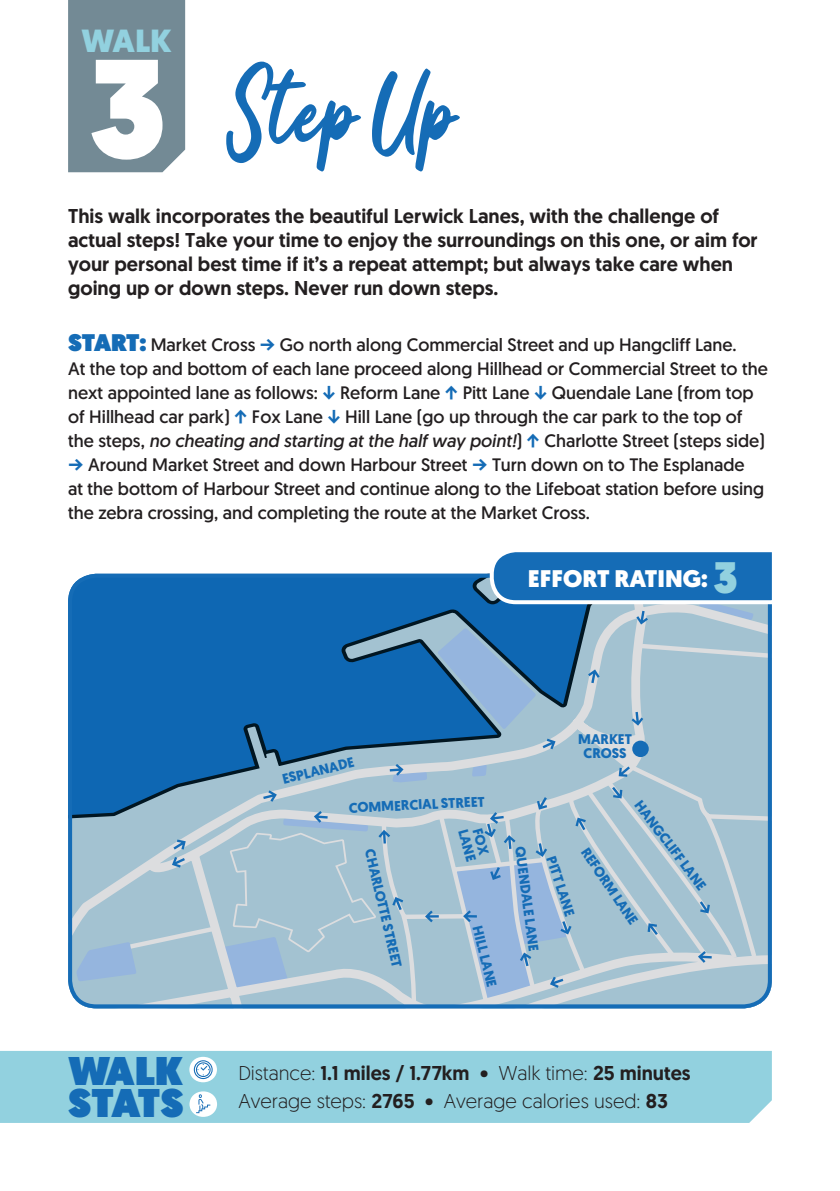
<style>
.page{position:relative;width:840px;height:1191px;background:#fff}
.page>*{position:absolute;margin:0;border:0;box-sizing:border-box;transform-origin:0 0}
.t1{font:900 140px "Geomanist";color:#fff}
.t2{font:104px "Candy Chicks";color:#156cb6}
.t3{font:900 40px "Geomanist";letter-spacing:.005em;color:#156cb6}
.t4{font:900 32px "Geomanist";color:#92d1df}
.t5{font:900 24px "Geomanist";color:#fff}
.t6{font:500 20px/24px "Geomanist";color:#231f20}
.t7{font:300 20px "Geomanist";color:#231f20}
.t8{font:18px/24px "Geomanist";color:#231f20}
.STREET_NAMES{font:700 14px "Geomanist";color:#156cb6}
.s1{font-weight:900;font-size:24px;color:#156cb6}
.s2{font-family:"Noway";font-weight:700;color:#156cb6}
.s3{font-style:italic}
.s4{font-size:44px;color:#92d1df}
.s5{font-weight:300}
.s6{font-weight:500}
</style>
<div class="page">
<div style="left:68px;top:0;width:117px;height:172px;background:#738a95"></div>
<div style="left:0;top:1051px;width:771px;height:72px;background:#92d1df"></div>
<svg style="left:189px;top:1056px;width:28px;height:60px"></svg>
<svg style="left:68px;top:573px;width:704px;height:436px;background:#6c9ec4"></svg>
<svg style="left:618px;top:766px;width:11px;height:11px"></svg>
<svg style="left:172px;top:857px;width:13px;height:10px"></svg>
<svg style="left:173px;top:839px;width:13px;height:10px"></svg>
<svg style="left:263px;top:790px;width:14px;height:11px"></svg>
<svg style="left:389px;top:764px;width:38px;height:18px"></svg>
<svg style="left:542px;top:738px;width:13px;height:11px"></svg>
<svg style="left:437px;top:552px;width:335px;height:177px;background:#6a9dc4"></svg>
<svg style="left:611px;top:787px;width:11px;height:11px"></svg>
<svg style="left:425px;top:910px;width:13px;height:12px"></svg>
<svg style="left:223px;top:811px;width:180px;height:180px;background:#a9c4d3"></svg>
<svg style="left:699px;top:901px;width:10px;height:12px"></svg>
<svg style="left:697px;top:951px;width:14px;height:11px"></svg>
<svg style="left:647px;top:923px;width:10px;height:12px"></svg>
<div style="left:632px;top:740px;width:16px;height:17px;background:#156cb6;border-radius:50%"></div>
<svg style="left:453px;top:797px;width:132px;height:209px;background:#a4c0d6"></svg>
<p class="t4" style="left:82px;top:19px;width:91px">WALK</p>
<p class="t1" style="left:87px;top:14px;width:81px">3</p>
<p class="t2" style="left:232px;top:34px;width:225px">Step Up</p>
<p class="t6" style="left:68px;top:204px;width:690px">This walk incorporates the beautiful Lerwick Lanes, with the challenge of actual steps! Take your time to enjoy the surroundings on this one, or aim for your personal best time if it’s a repeat attempt; but always take care when going up or down steps. Never run down steps.</p>
<p class="t8" style="left:68px;top:332px;width:700px"><span class="s1">START:</span> Market Cross <span class="s2">→</span> Go north along Commercial Street and up Hangcliff Lane.<br>At the top and bottom of each lane proceed along Hillhead or Commercial Street to the next appointed lane as follows: <span class="s2">↓</span> Reform Lane <span class="s2">↑</span> Pitt Lane <span class="s2">↓</span> Quendale Lane (from top of Hillhead car park) <span class="s2">↑</span> Fox Lane <span class="s2">↓</span> Hill Lane (go up through the car park to the top of the steps, <span class="s3">no cheating and starting at the half way point!</span>) <span class="s2">↑</span> Charlotte Street (steps side)</p>
<p class="t8" style="left:68px;top:452px;width:697px"><span class="s2">→</span> Around Market Street and down Harbour Street <span class="s2">→</span> Turn down on to The Esplanade at the bottom of Harbour Street and continue along to the Lifeboat station before using the zebra crossing, and completing the route at the Market Cross.</p>
<p class="STREET_NAMES" style="left:280px;top:770px;width:75px;rotate:-14deg">ESPLANADE</p>
<p class="t5" style="left:527px;top:562px;width:211px">EFFORT RATING: <span class="s4">3</span></p>
<p class="STREET_NAMES" style="left:578px;top:729px;width:55px">MARKET</p>
<p class="STREET_NAMES" style="left:583px;top:743px;width:45px">CROSS</p>
<p class="t3" style="left:68px;top:1044px;width:117px">WALK</p>
<p class="t3" style="left:68px;top:1076px;width:117px">STATS</p>
<p class="STREET_NAMES" style="left:348px;top:799px;width:138px;rotate:-3deg">COMMERCIAL STREET</p>
<p class="STREET_NAMES" style="left:645px;top:796px;width:110px;rotate:53deg">HANGCLIFF LANE</p>
<p class="STREET_NAMES" style="left:471px;top:827px;width:34px;rotate:74deg">LANE</p>
<p class="STREET_NAMES" style="left:379px;top:847px;width:123px;rotate:77deg">CHARLOTTE STREET</p>
<p class="STREET_NAMES" style="left:528px;top:845px;width:107px;rotate:82deg">QUENDALE LANE</p>
<p class="STREET_NAMES" style="left:592px;top:843px;width:91px;rotate:56deg">REFORM LANE</p>
<p class="STREET_NAMES" style="left:559px;top:853px;width:64px;rotate:72deg">PITT LANE</p>
<p class="STREET_NAMES" style="left:486px;top:923px;width:64px;rotate:76deg">HILL LANE</p>
<p class="t6" style="left:238px;top:1061px;width:453px"><span class="s5">Distance:</span> 1.1 miles / 1.77km <span class="s5">• Walk time:</span> 25 minutes</p>
<p class="t7" style="left:238px;top:1088px;width:431px">Average steps: <span class="s6">2765</span> • Average calories used: <span class="s6">83</span></p>
</div>
